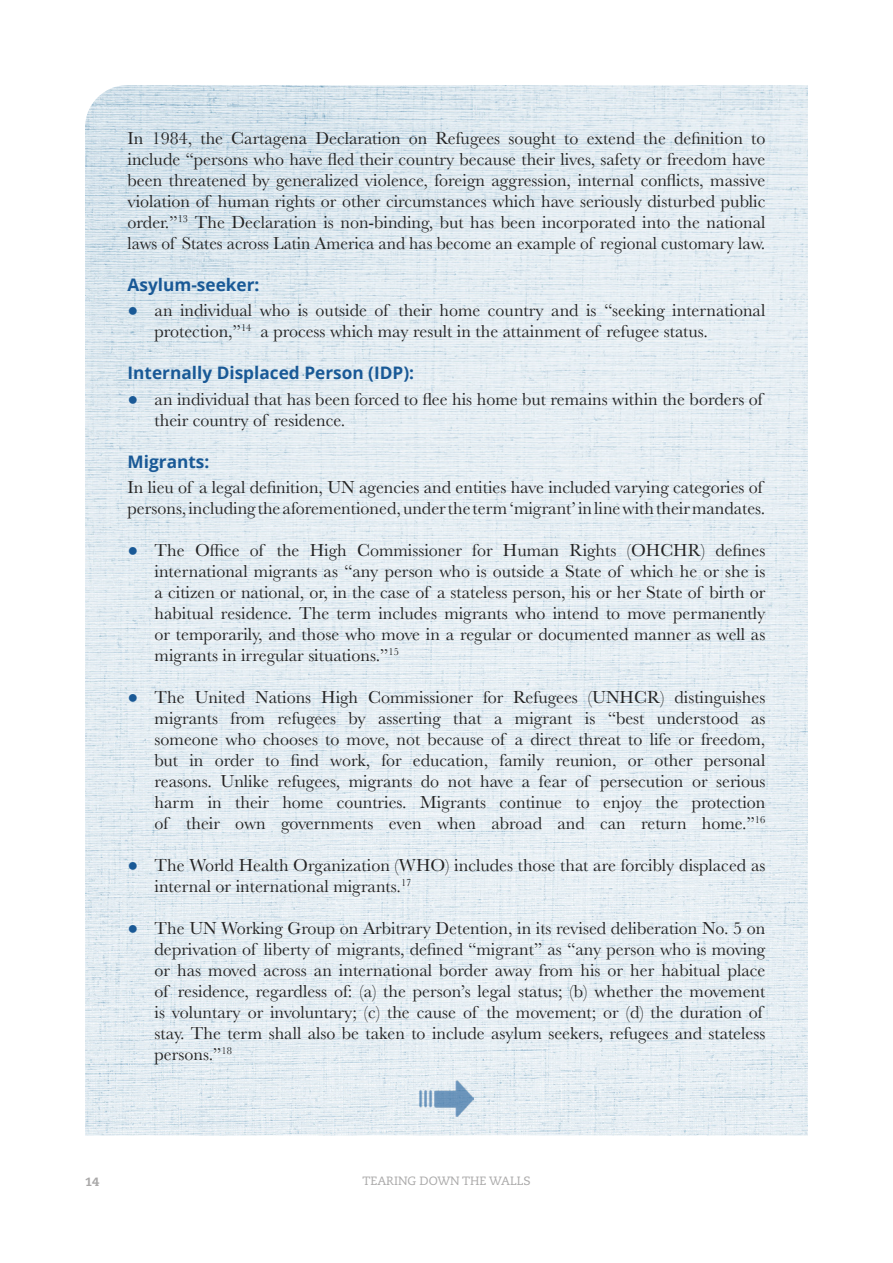
<style>
.page{position:relative;width:893px;height:1263px;background:#fff}
.page>*{position:absolute;margin:0;border:0;box-sizing:border-box;transform-origin:0 0}
.t1{font:18px/21px "Baskerville";color:#242323}
.t2{font:700 17.25px "Open Sans";color:#195996}
.t3{font:12px "Caecilia LT Pro 55 Roman";color:#a9a8a8}
.t4{font:800 12px "Caecilia LT Pro 85";color:#a9a8a8}
.s1{font-family:"Arial";font-weight:900;color:#195996}
</style>
<div class="page">
<img style="left:85px;top:85px;width:723px;height:1050px">
<img style="left:420px;top:1080px;width:53px;height:36px">
<p class="t1" style="left:128px;top:128px;width:639px;text-align:justify">In 1984, the Cartagena Declaration on Refugees sought to extend the definition to include “persons who have fled their country because their lives, safety or freedom have been threatened by generalized violence, foreign aggression, internal conflicts, massive violation of human rights or other circumstances which have seriously disturbed public order.”<sup>13</sup> The Declaration is non-binding, but has been incorporated into the national laws of States across Latin America and has become an example of regional customary law.</p>
<p class="t2" style="left:128px;top:272px;width:133px">Asylum-seeker:</p>
<p class="t1" style="left:155px;top:300px;width:612px;text-indent:-27px"><span class="s1">●</span> an individual who is outside of their home country and is “seeking international protection,”<sup>14</sup> a process which may result in the attainment of refugee status.</p>
<p class="t2" style="left:128px;top:361px;width:288px">Internally Displaced Person (IDP):</p>
<p class="t1" style="left:155px;top:389px;width:610px;text-indent:-27px"><span class="s1">●</span> an individual that has been forced to flee his home but remains within the borders of their country of residence.</p>
<p class="t2" style="left:128px;top:449px;width:83px">Migrants:</p>
<p class="t1" style="left:128px;top:477px;width:639px">In lieu of a legal definition, UN agencies and entities have included varying categories of persons, including the aforementioned, under the term ‘migrant’ in line with their mandates.</p>
<p class="t1" style="left:155px;top:540px;width:612px;text-align:justify;text-indent:-27px"><span class="s1">●</span> The Office of the High Commissioner for Human Rights (OHCHR) defines international migrants as “any person who is outside a State of which he or she is a citizen or national, or, in the case of a stateless person, his or her State of birth or habitual residence. The term includes migrants who intend to move permanently or temporarily, and those who move in a regular or documented manner as well as migrants in irregular situations.”<sup>15</sup></p>
<p class="t1" style="left:155px;top:687px;width:612px;text-align:justify;text-indent:-27px"><span class="s1">●</span> The United Nations High Commissioner for Refugees (UNHCR) distinguishes migrants from refugees by asserting that a migrant is “best understood as someone who chooses to move, not because of a direct threat to life or freedom, but in order to find work, for education, family reunion, or other personal reasons. Unlike refugees, migrants do not have a fear of persecution or serious harm in their home countries. Migrants continue to enjoy the protection of their own governments even when abroad and can return home.”<sup>16</sup></p>
<p class="t1" style="left:155px;top:855px;width:612px;text-indent:-27px"><span class="s1">●</span> The World Health Organization (WHO) includes those that are forcibly displaced as internal or international migrants.<sup>17</sup></p>
<p class="t1" style="left:155px;top:918px;width:612px;text-indent:-27px"><span class="s1">●</span> The UN Working Group on Arbitrary Detention, in its revised deliberation No. 5 on deprivation of liberty of migrants, defined “migrant” as “any person who is moving or has moved across an international border away from his or her habitual place of residence, regardless of: (a) the person’s legal status; (b) whether the movement is voluntary or involuntary; (c) the cause of the movement; or (d) the duration of stay. The term shall also be taken to include asylum seekers, refugees and stateless persons.”<sup>18</sup></p>
<p class="t4" style="left:85px;top:1174px;width:16px">14</p>
<p class="t3" style="left:362px;top:1173px;width:170px">TEARING DOWN THE WALLS</p>
</div>
